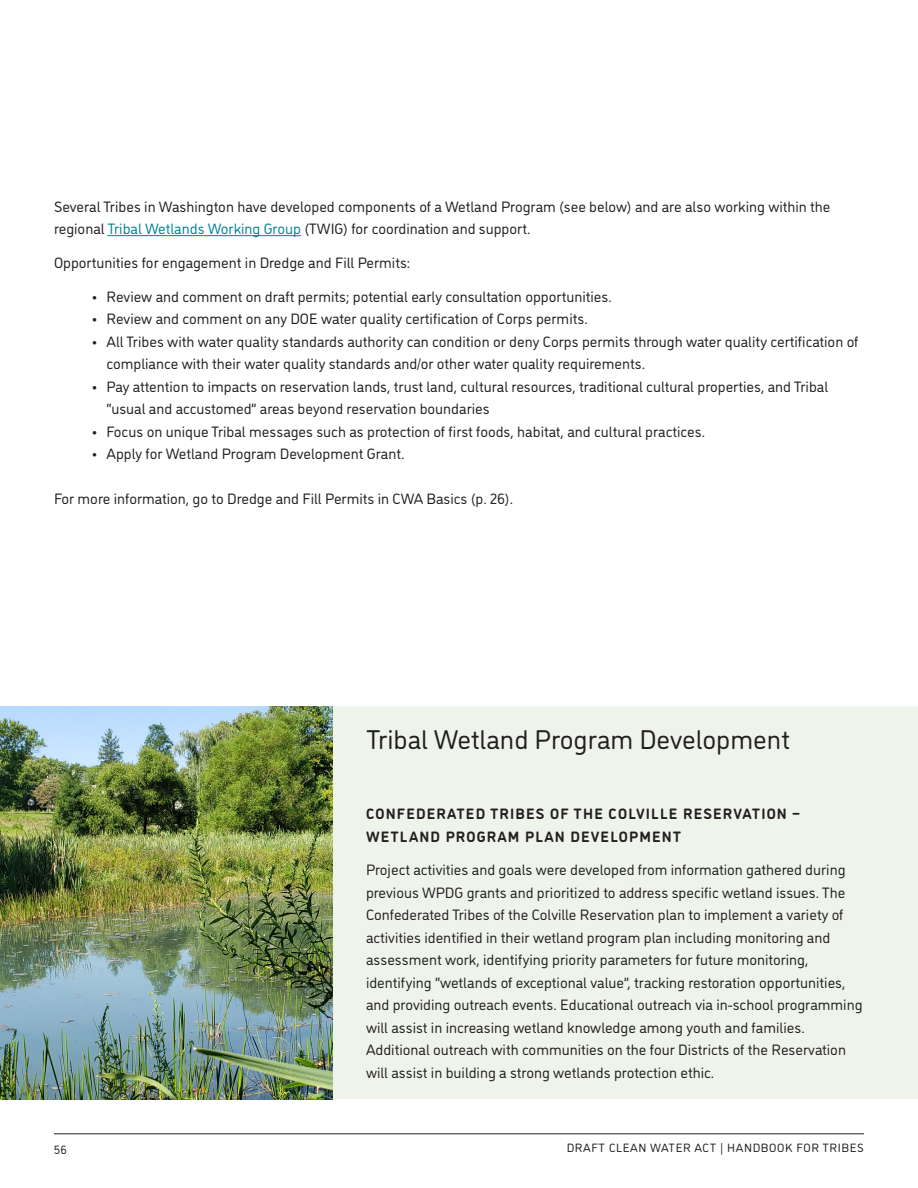
<style>
.page{position:relative;width:918px;height:1188px;background:#fff}
.page>*{position:absolute;margin:0;border:0;box-sizing:border-box;transform-origin:0 0}
.SIDE_BAR_HEADER{font:27px "DI Nosaur";color:#231f20}
.Body_Copy{font:15px/22.5px "DI Nosaur";color:#231f20}
.Small_Subhead{font:700 15px/22.5px "DI Nosaur";letter-spacing:.075em;color:#231f20}
.t1{font:12px "DI Nosaur";letter-spacing:.05em;color:#231f20}
.s1{color:#008396}
</style>
<div class="page">
<hr style="left:54px;top:1134px;width:810px;height:1px;background:#231f20">
<div style="left:0;top:706px;width:918px;height:394px;background:#eff4eb"></div>
<hr style="left:107px;top:235px;width:194px;height:1px;background:#008396">
<img style="left:0;top:706px;width:333px;height:394px">
<p class="Body_Copy" style="left:54px;top:194px;width:778px">Several Tribes in Washington have developed components of a Wetland Program (see below) and are also working within the regional <span class="s1">Tribal Wetlands Working Group</span> (TWIG) for coordination and support.</p>
<p class="Body_Copy" style="left:54px;top:250px;width:358px">Opportunities for engagement in Dredge and Fill Permits:</p>
<p class="Body_Copy" style="left:92px;top:284px;width:522px">• Review and comment on draft permits; potential early consultation opportunities.</p>
<p class="Body_Copy" style="left:92px;top:307px;width:498px">• Review and comment on any DOE water quality certification of Corps permits.</p>
<p class="Body_Copy" style="left:106px;top:329px;width:753px;text-indent:-15px">• All Tribes with water quality standards authority can condition or deny Corps permits through water quality certification of compliance with their water quality standards and/or other water quality requirements.</p>
<p class="Body_Copy" style="left:106px;top:374px;width:723px;text-indent:-15px">• Pay attention to impacts on reservation lands, trust land, cultural resources, traditional cultural properties, and Tribal “usual and accustomed” areas beyond reservation boundaries</p>
<p class="Body_Copy" style="left:92px;top:419px;width:615px">• Focus on unique Tribal messages such as protection of first foods, habitat, and cultural practices.</p>
<p class="Body_Copy" style="left:92px;top:442px;width:314px">• Apply for Wetland Program Development Grant.</p>
<p class="Body_Copy" style="left:54px;top:487px;width:461px">For more information, go to Dredge and Fill Permits in CWA Basics (p. 26).</p>
<p class="SIDE_BAR_HEADER" style="left:366px;top:721px;width:425px">Tribal Wetland Program Development</p>
<p class="Small_Subhead" style="left:366px;top:801px;width:435px">CONFEDERATED TRIBES OF THE COLVILLE RESERVATION –<br>WETLAND PROGRAM PLAN DEVELOPMENT</p>
<p class="Body_Copy" style="left:366px;top:858px;width:498px">Project activities and goals were developed from information gathered during previous WPDG grants and prioritized to address specific wetland issues. The Confederated Tribes of the Colville Reservation plan to implement a variety of activities identified in their wetland program plan including monitoring and assessment work, identifying priority parameters for future monitoring, identifying “wetlands of exceptional value”, tracking restoration opportunities, and providing outreach events. Educational outreach via in-school programming will assist in increasing wetland knowledge among youth and families.<br>Additional outreach with communities on the four Districts of the Reservation will assist in building a strong wetlands protection ethic.</p>
<p class="t1" style="left:54px;top:1141px;width:15px">56</p>
<p class="t1" style="left:567px;top:1139px;width:299px">DRAFT CLEAN WATER ACT | HANDBOOK FOR TRIBES</p>
</div>
